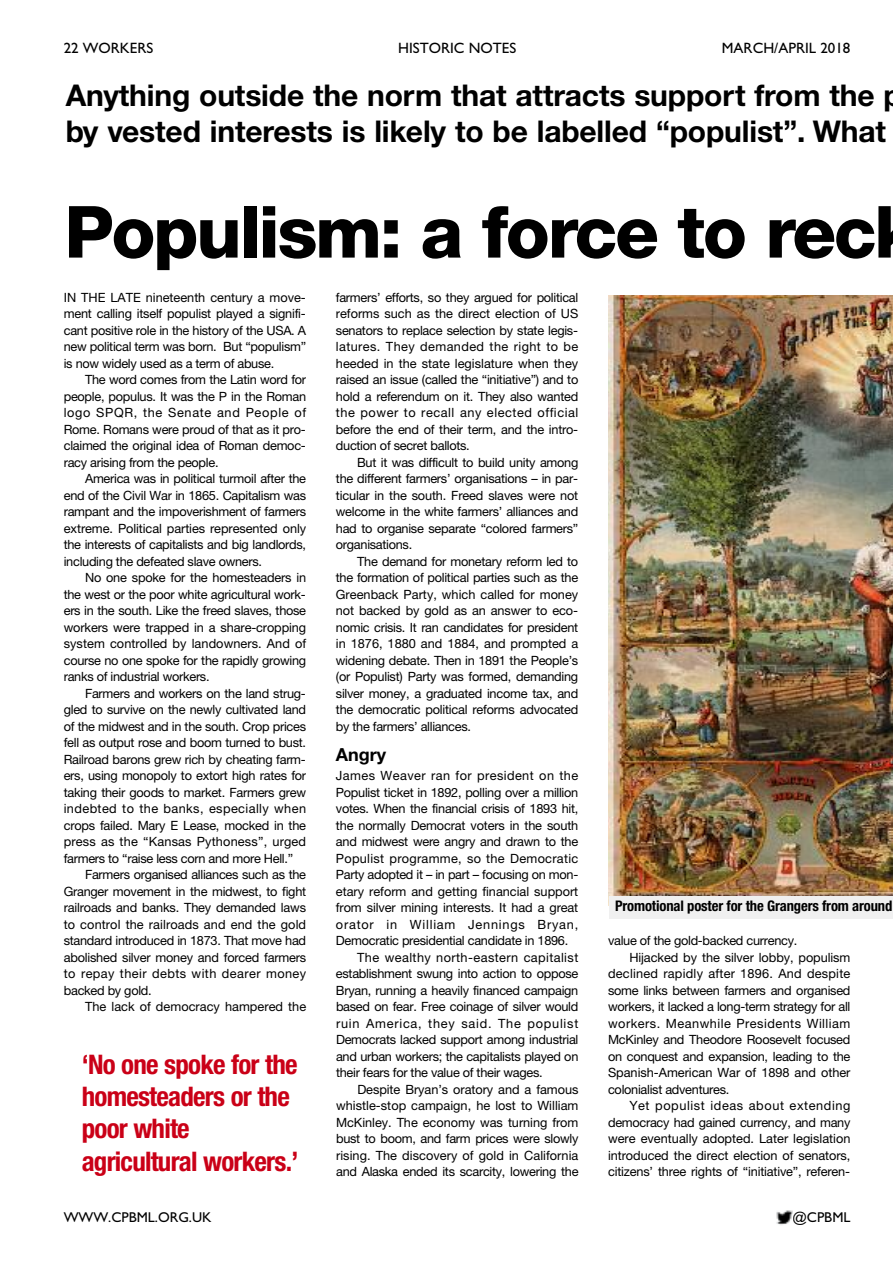
<style>
.page{position:relative;width:893px;height:1263px;background:#fff}
.page>*{position:absolute;margin:0;border:0;box-sizing:border-box;transform-origin:0 0}
.t1{font:800 72px "Helvetica Neue CE";letter-spacing:-.03em;color:#000}
.t2{font:700 30px/36px "Helvetica Neue CE";letter-spacing:-.005em;color:#000}
.t3{font:700 condensed 27px/32.4px "Helvetica Neue LT Std";letter-spacing:-.03em;color:#ca0017}
.t4{font:700 18px "Helvetica Neue CE";color:#000}
.t5{font:15px "Gill Sans";color:#000}
.t6{font:700 condensed 14.7px "Helvetica Neue LT Std";letter-spacing:-.01em;color:#000}
.t7{font:14.25px "Gill Sans";color:#000}
.t8{font:12.75px/16.5px "Helvetica Neue CE";letter-spacing:-.02em;color:#000;text-align:justify}
.t9{font:12.75px "Helvetica Neue CE";color:#000}
.t10{font:12.75px "Helvetica Neue CE";letter-spacing:.02em;color:#000}
.t11{font:12.75px "Helvetica Neue CE";letter-spacing:.03em;color:#000}
.t12{font:12.75px "Helvetica Neue CE";letter-spacing:.06em;color:#000}
.t13{font:12.75px "Helvetica Neue CE";letter-spacing:.005em;color:#000}
.t14{font:12.75px "Helvetica Neue CE";letter-spacing:.04em;color:#000}
.t15{font:12.75px "Helvetica Neue CE";letter-spacing:.045em;color:#000}
</style>
<div class="page">
<img style="left:776px;top:1210px;width:16px;height:15px">
<img style="left:608px;top:295px;width:285px;height:611px">
<div style="left:609px;top:897px;width:284px;height:22px;background:#f0f0f0"></div>
<p class="t5" style="left:64px;top:39px;width:91px">22 WORKERS</p>
<p class="t5" style="left:398px;top:39px;width:120px">HISTORIC NOTES</p>
<p class="t5" style="left:722px;top:39px;width:130px">MARCH/APRIL 2018</p>
<h2 class="t2" style="left:66px;top:80px;width:822px">Anything outside the norm that attracts support from the by vested interests is likely to be labelled “populist”. What</h2>
<h1 class="t1" style="left:64px;top:206px;width:814px">Populism: a force to rec</h1>
<p class="t8" style="left:64px;top:290px;width:244px">IN THE LATE nineteenth century a move&shy;ment calling itself populist played a signifi&shy;cant positive role in the history of the USA. A new political term was born. But “populism” is now widely used as a term of abuse.</p>
<p class="t8" style="left:64px;top:372px;width:244px;text-indent:21px">The word comes from the Latin word for people, populus. It was the P in the Roman logo SPQR, the Senate and People of Rome. Romans were proud of that as it pro&shy;claimed the original idea of Roman democ&shy;racy arising from the people.</p>
<p class="t8" style="left:64px;top:471px;width:244px;text-indent:21px">America was in political turmoil after the end of the Civil War in 1865. Capitalism was rampant and the impoverishment of farmers extreme. Political parties represented only the interests of capitalists and big landlords, including the defeated slave owners.</p>
<p class="t8" style="left:64px;top:570px;width:244px;text-indent:21px">No one spoke for the homesteaders in the west or the poor white agricultural work&shy;ers in the south. Like the freed slaves, those workers were trapped in a share-cropping system controlled by landowners. And of course no one spoke for the rapidly growing ranks of industrial workers.</p>
<p class="t8" style="left:64px;top:686px;width:244px;text-indent:21px">Farmers and workers on the land strug&shy;gled to survive on the newly cultivated land of the midwest and in the south. Crop prices fell as output rose and boom turned to bust.<br>Railroad barons grew rich by cheating farm&shy;ers, using monopoly to extort high rates for taking their goods to market. Farmers grew indebted to the banks, especially when crops failed. Mary E Lease, mocked in the press as the “Kansas Pythoness”, urged farmers to “raise less corn and more Hell.”</p>
<p class="t8" style="left:64px;top:867px;width:244px;text-indent:21px">Farmers organised alliances such as the Granger movement in the midwest, to fight railroads and banks. They demanded laws to control the railroads and end the gold standard introduced in 1873. That move had abolished silver money and forced farmers to repay their debts with dearer money backed by gold.</p>
<p class="t9" style="left:85px;top:1002px;width:223px">The lack of democracy hampered the</p>
<h3 class="t3" style="left:82px;top:1050px;width:218px">‘No one spoke for the homesteaders or the poor white agricultural workers.’</h3>
<p class="t8" style="left:336px;top:290px;width:244px">farmers’ efforts, so they argued for political reforms such as the direct election of US senators to replace selection by state legis&shy;latures. They demanded the right to be heeded in the state legislature when they raised an issue (called the “initiative”) and to hold a referendum on it. They also wanted the power to recall any elected official before the end of their term, and the intro&shy;duction of secret ballots.</p>
<p class="t8" style="left:336px;top:455px;width:244px;text-indent:21px">But it was difficult to build unity among the different farmers’ organisations – in par&shy;ticular in the south. Freed slaves were not welcome in the white farmers’ alliances and had to organise separate “colored farmers” organisations.</p>
<p class="t8" style="left:336px;top:554px;width:244px;text-indent:21px">The demand for monetary reform led to the formation of political parties such as the Greenback Party, which called for money not backed by gold as an answer to eco&shy;nomic crisis. It ran candidates for president in 1876, 1880 and 1884, and prompted a widening debate. Then in 1891 the People’s (or Populist) Party was formed, demanding silver money, a graduated income tax, and the democratic political reforms advocated by the farmers’ alliances.</p>
<h3 class="t4" style="left:336px;top:748px;width:52px">Angry</h3>
<p class="t11" style="left:336px;top:771px;width:244px">James Weaver ran for president on the</p>
<p class="t8" style="left:336px;top:785px;width:244px">Populist ticket in 1892, polling over a million</p>
<p class="t8" style="left:336px;top:801px;width:244px">votes. When the financial crisis of 1893 hit,</p>
<p class="t8" style="left:336px;top:818px;width:244px">the normally Democrat voters in the south</p>
<p class="t8" style="left:336px;top:834px;width:244px">and midwest were angry and drawn to the</p>
<p class="t10" style="left:336px;top:853px;width:244px">Populist programme, so the Democratic</p>
<p class="t8" style="left:336px;top:867px;width:244px">Party adopted it – in part – focusing on mon-</p>
<p class="t9" style="left:336px;top:886px;width:244px">etary reform and getting financial support</p>
<p class="t8" style="left:336px;top:900px;width:244px">from silver mining interests. It had a great</p>
<p class="t12" style="left:336px;top:919px;width:244px">orator in William Jennings Bryan,</p>
<p class="t8" style="left:336px;top:933px;width:234px">Democratic presidential candidate in 1896.</p>
<p class="t11" style="left:357px;top:952px;width:223px">The wealthy north-eastern capitalist</p>
<p class="t8" style="left:336px;top:966px;width:244px">establishment swung into action to oppose</p>
<p class="t8" style="left:336px;top:983px;width:244px">Bryan, running a heavily financed campaign</p>
<p class="t8" style="left:336px;top:999px;width:244px">based on fear. Free coinage of silver would</p>
<p class="t12" style="left:336px;top:1018px;width:244px">ruin America, they said. The populist</p>
<p class="t8" style="left:336px;top:1032px;width:244px">Democrats lacked support among industrial</p>
<p class="t8" style="left:336px;top:1049px;width:244px">and urban workers; the capitalists played on</p>
<p class="t8" style="left:336px;top:1065px;width:208px">their fears for the value of their wages.</p>
<p class="t8" style="left:357px;top:1082px;width:223px">Despite Bryan’s oratory and a famous</p>
<p class="t9" style="left:336px;top:1101px;width:244px">whistle-stop campaign, he lost to William</p>
<p class="t8" style="left:336px;top:1115px;width:244px">McKinley. The economy was turning from</p>
<p class="t8" style="left:336px;top:1131px;width:244px">bust to boom, and farm prices were slowly</p>
<p class="t13" style="left:336px;top:1150px;width:244px">rising. The discovery of gold in California</p>
<p class="t8" style="left:336px;top:1164px;width:244px">and Alaska ended its scarcity, lowering the</p>
<p class="t6" style="left:615px;top:900px;width:279px">Promotional poster for the Grangers from around</p>
<p class="t8" style="left:608px;top:933px;width:191px">value of the gold-backed currency.</p>
<p class="t8" style="left:629px;top:950px;width:223px">Hijacked by the silver lobby, populism</p>
<p class="t10" style="left:608px;top:969px;width:244px">declined rapidly after 1896. And despite</p>
<p class="t8" style="left:608px;top:983px;width:244px">some links between farmers and organised</p>
<p class="t8" style="left:608px;top:999px;width:244px">workers, it lacked a long-term strategy for all</p>
<p class="t14" style="left:608px;top:1018px;width:244px">workers. Meanwhile Presidents William</p>
<p class="t8" style="left:608px;top:1032px;width:244px">McKinley and Theodore Roosevelt focused</p>
<p class="t8" style="left:608px;top:1049px;width:244px">on conquest and expansion, leading to the</p>
<p class="t9" style="left:608px;top:1068px;width:244px">Spanish-American War of 1898 and other</p>
<p class="t8" style="left:608px;top:1082px;width:123px">colonialist adventures.</p>
<p class="t15" style="left:629px;top:1101px;width:223px">Yet populist ideas about extending</p>
<p class="t8" style="left:608px;top:1115px;width:244px">democracy had gained currency, and many</p>
<p class="t9" style="left:608px;top:1134px;width:244px">were eventually adopted. Later legislation</p>
<p class="t8" style="left:608px;top:1148px;width:244px">introduced the direct election of senators,</p>
<p class="t8" style="left:608px;top:1164px;width:244px">citizens’ three rights of “initiative”, referen-</p>
<p class="t7" style="left:64px;top:1209px;width:149px">WWW.CPBML.ORG.UK</p>
<p class="t7" style="left:793px;top:1209px;width:59px">@CPBML</p>
</div>
